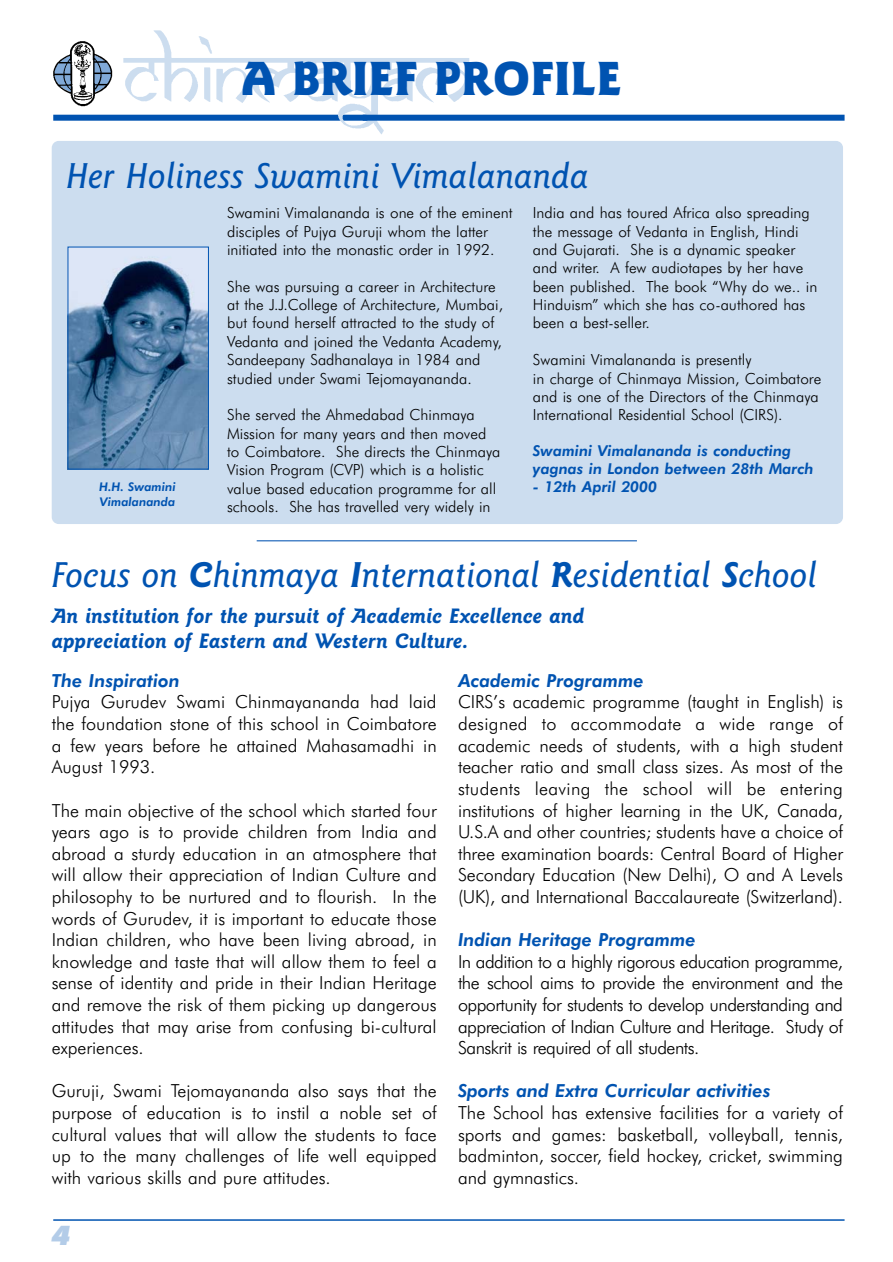
<style>
.page{position:relative;width:893px;height:1262px;background:#fff}
.page>*{position:absolute;margin:0;border:0;box-sizing:border-box;transform-origin:0 0}
.t1{font:900 48px "Goudy Sans IT Cby BT";letter-spacing:-.005em;color:#0053b1;scale:.95 1}
.t2{font:italic 500 36px "Goudy Sans IT Cby BT";color:#0053b1}
.t3{font:italic 900 27px "Futura BT";color:#b3cce8}
.t4{font:italic 700 21px/25.2px "Goudy Sans IT Cby BT";color:#0053b1}
.t5{font:300 18px/21.6px "Futura BT";color:#000;text-align:justify}
.t6{font:italic 800 18px "Futura BT";color:#0053b1}
.t7{font:300 15.3px/18.3px "Futura BT";color:#000}
.t8{font:italic 800 15px/18px "Futura BT";color:#0053b1}
.t9{font:italic 800 12px/14.4px "Futura BT";color:#0053b1}
.s1{font-weight:700}
</style>
<div class="page">
<div style="left:52px;top:141px;width:791px;height:383px;background:#ccddef;border-radius:7px"></div>
<div style="left:53px;top:115px;width:318px;height:6px;background:#0053b1"></div>
<img style="left:123px;top:31px;width:347px;height:103px">
<img style="left:53px;top:41px;width:60px;height:66px">
<hr style="left:53px;top:1219px;width:791px;height:1px;background:#0053b1">
<div style="left:363px;top:115px;width:481px;height:6px;background:#0053b1"></div>
<img style="left:70px;top:249px;width:137px;height:218px">
<div style="left:68px;top:247px;width:141px;height:222px;border:1px solid #0053b1"></div>
<hr style="left:257px;top:540px;width:380px;height:1px;background:#0053b1">
<h1 class="t1" style="left:241px;top:61px;width:402px">A BRIEF PROFILE</h1>
<h2 class="t2" style="left:66px;top:162px;width:524px">Her Holiness Swamini Vimalananda</h2>
<p class="t9" style="left:99px;top:481px;width:78px">H.H. Swamini<br>Vimalananda</p>
<p class="t7" style="left:227px;top:205px;width:287px">Swamini Vimalananda is one of the eminent disciples of Pujya Guruji whom the latter initiated into the monastic order in 1992.</p>
<p class="t7" style="left:227px;top:279px;width:277px">She was pursuing a career in Architecture at the J.J.College of Architecture, Mumbai, but found herself attracted to the study of Vedanta and joined the Vedanta Academy, Sandeepany Sadhanalaya in 1984 and studied under Swami Tejomayananda.</p>
<p class="t7" style="left:227px;top:407px;width:275px">She served the Ahmedabad Chinmaya Mission for many years and then moved to Coimbatore. She directs the Chinmaya Vision Program (CVP) which is a holistic value based education programme for all schools. She has travelled very widely in</p>
<p class="t7" style="left:533px;top:205px;width:286px">India and has toured Africa also spreading the message of Vedanta in English, Hindi and Gujarati. She is a dynamic speaker and writer. A few audiotapes by her have been published. The book “Why do we.. in Hinduism” which she has co-authored has been a best-seller.</p>
<p class="t7" style="left:533px;top:352px;width:290px">Swamini Vimalananda is presently<br>in charge of Chinmaya Mission, Coimbatore and is one of the Directors of the Chinmaya International Residential School (CIRS).</p>
<p class="t8" style="left:533px;top:444px;width:282px">Swamini Vimalananda is conducting yagnas in London between 28th March</p>
<p class="t8" style="left:533px;top:480px;width:126px">- 12th April 2000</p>
<h2 class="t2" style="left:52px;top:561px;width:767px">Focus on <span class="s1">C</span>hinmaya <span class="s1">I</span>nternational <span class="s1">R</span>esidential <span class="s1">S</span>chool</h2>
<p class="t4" style="left:52px;top:605px;width:534px">An institution for the pursuit of Academic Excellence and appreciation of Eastern and Western Culture.</p>
<p class="t6" style="left:52px;top:674px;width:130px">The Inspiration</p>
<p class="t5" style="left:52px;top:693px;width:386px">Pujya Gurudev Swami Chinmayananda had laid the foundation stone of this school in Coimbatore a few years before he attained Mahasamadhi in August 1993.</p>
<p class="t5" style="left:52px;top:801px;width:386px">The main objective of the school which started four years ago is to provide children from India and abroad a sturdy education in an atmosphere that will allow their appreciation of Indian Culture and philosophy to be nurtured and to flourish. In the words of Gurudev, it is important to educate those Indian children, who have been living abroad, in knowledge and taste that will allow them to feel a sense of identity and pride in their Indian Heritage and remove the risk of them picking up dangerous attitudes that may arise from confusing bi-cultural experiences.</p>
<p class="t5" style="left:52px;top:1082px;width:386px">Guruji, Swami Tejomayananda also says that the purpose of education is to instil a noble set of cultural values that will allow the students to face up to the many challenges of life well equipped with various skills and pure attitudes.</p>
<h3 class="t3" style="left:52px;top:1226px;width:20px">4</h3>
<p class="t6" style="left:458px;top:674px;width:187px">Academic Programme</p>
<p class="t5" style="left:458px;top:693px;width:386px">CIRS’s academic programme (taught in English) is designed to accommodate a wide range of academic needs of students, with a high student teacher ratio and small class sizes. As most of the students leaving the school will be entering institutions of higher learning in the UK, Canada, U.S.A and other countries; students have a choice of three examination boards: Central Board of Higher Secondary Education (New Delhi), O and A Levels (UK), and International Baccalaureate (Switzerland).</p>
<p class="t6" style="left:458px;top:933px;width:239px">Indian Heritage Programme</p>
<p class="t5" style="left:458px;top:952px;width:386px">In addition to a highly rigorous education programme, the school aims to provide the environment and the opportunity for students to develop understanding and appreciation of Indian Culture and Heritage. Study of Sanskrit is required of all students.</p>
<p class="t6" style="left:458px;top:1084px;width:314px">Sports and Extra Curricular activities</p>
<p class="t5" style="left:458px;top:1103px;width:386px">The School has extensive facilities for a variety of sports and games: basketball, volleyball, tennis, badminton, soccer, field hockey, cricket, swimming and gymnastics.</p>
</div>
